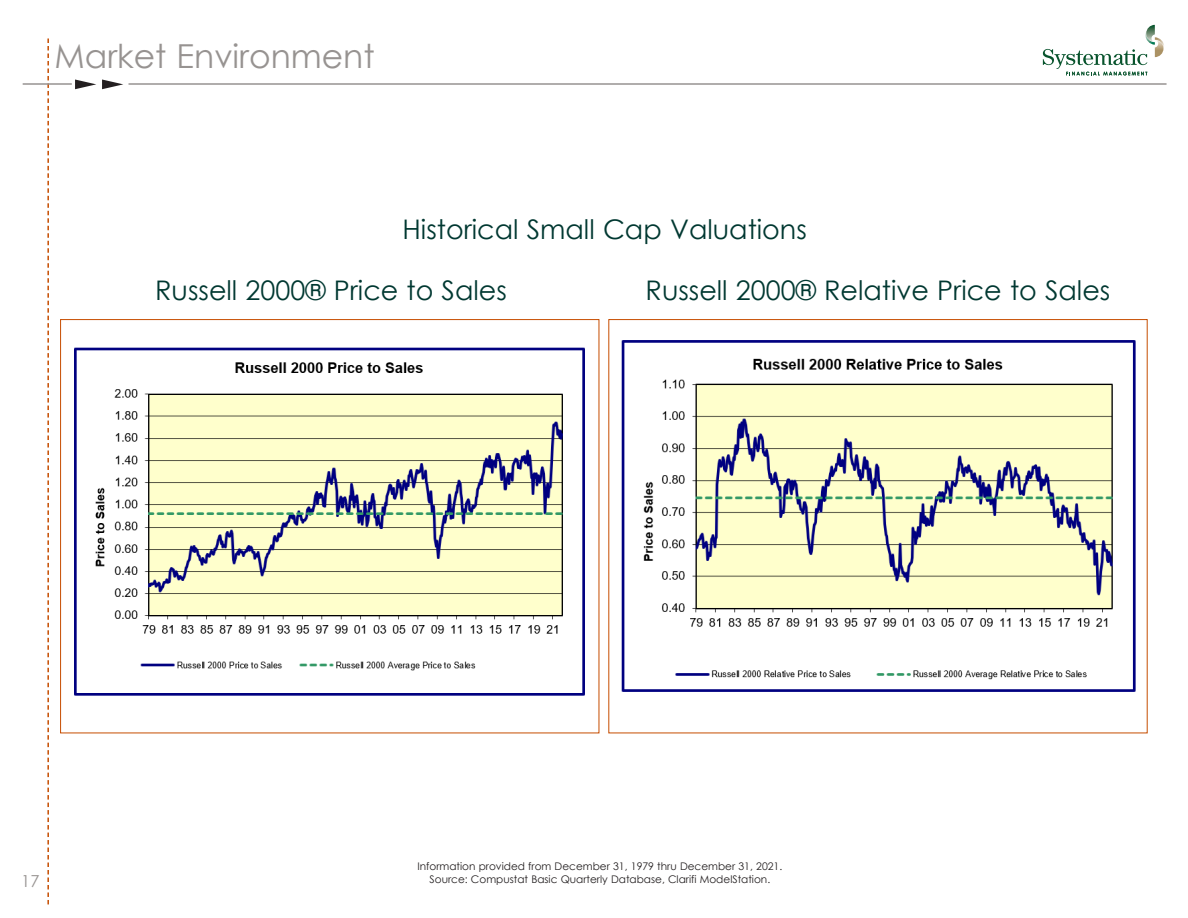
<style>
.page{position:relative;width:1188px;height:918px;background:#fff}
.page>*{position:absolute;margin:0;border:0;box-sizing:border-box;transform-origin:0 0}
.t1{font:33px "Century Gothic";color:#979391}
.t2{font:27px "Century Gothic";color:#003831}
.t3{font:16.5px "Century Gothic";color:#979391}
.t4{font:10.5px/12.6px "Century Gothic";color:#231f20;text-align:center}
</style>
<div class="page">
<svg style="left:1043px;top:25px;width:121px;height:50px"></svg>
<hr style="left:129px;top:83px;width:1038px;height:2px;background:#979391">
<svg style="left:75px;top:80px;width:21px;height:9px"></svg>
<svg style="left:102px;top:80px;width:21px;height:9px"></svg>
<svg style="left:47px;top:39px;width:2px;height:866px"></svg>
<hr style="left:23px;top:83px;width:49px;height:2px;background:#979391">
<img style="left:74px;top:347px;width:511px;height:349px">
<img style="left:621px;top:340px;width:515px;height:352px">
<p class="t1" style="left:55px;top:33px;width:322px">Market Environment</p>
<p class="t2" style="left:403px;top:210px;width:406px">Historical Small Cap Valuations</p>
<p class="t2" style="left:155px;top:271px;width:353px">Russell 2000® Price to Sales</p>
<p class="t2" style="left:646px;top:271px;width:466px">Russell 2000® Relative Price to Sales</p>
<h3 class="t3" style="left:21px;top:869px;width:20px">17</h3>
<p class="t4" style="left:417px;top:860px;width:366px">Information provided from December 31, 1979 thru December 31, 2021.<br>Source: Compustat Basic Quarterly Database, Clarifi ModelStation.</p>
</div>
